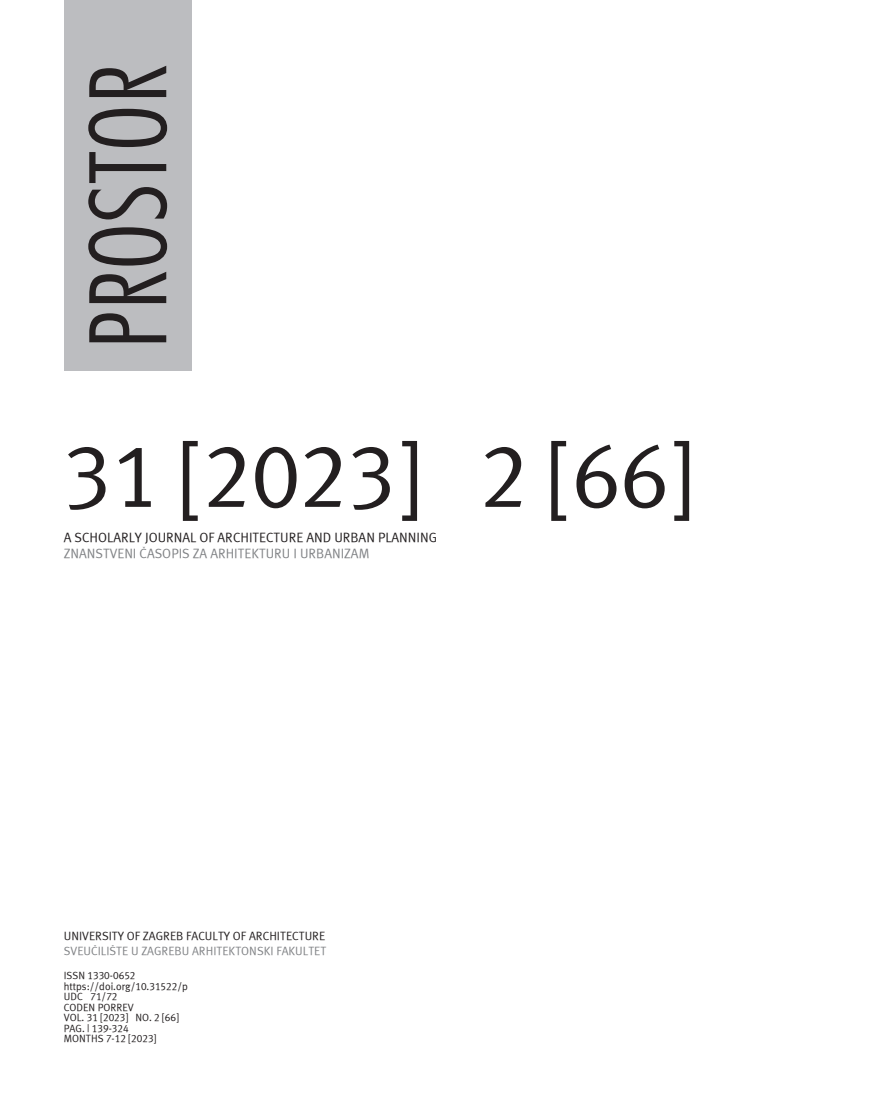
<style>
.page{position:relative;width:893px;height:1106px;background:#fff}
.page>*{position:absolute;margin:0;border:0;box-sizing:border-box;transform-origin:0 0}
.t1{font:300 condensed 108px "A Futura";color:#231f20}
.t2{font:90px "Meta Caps";color:#231f20}
.t3{font:13.5px "Meta Caps";color:#231f20}
.t4{font:13.5px "Meta Caps";color:#808285}
.t5{font:12px "Meta Caps";color:#808285}
.t6{font:12px "Meta Caps";color:#231f20}
.t7{font:10.5px/10.5px "Meta Caps";color:#231f20}
.t8{font:10.5px "Meta";color:#231f20}
.s1{font-family:"Meta Caps"}
</style>
<div class="page">
<div style="left:64px;top:0;width:127px;height:370px;background:#bcbdc0"></div>
<h1 class="t1" style="left:62px;top:350px;width:288px;rotate:-90deg">PROSTOR</h1>
<h2 class="t2" style="left:64px;top:418px;width:629px">31 [2023] 2 [66]</h2>
<p class="t3" style="left:64px;top:528px;width:375px">A SCHOLARLY JOURNAL OF ARCHITECTURE AND URBAN PLANNING</p>
<p class="t4" style="left:64px;top:545px;width:307px">ZNANSTVENI »ASOPIS ZA ARHITEKTURU I URBANIZAM</p>
<p class="t6" style="left:64px;top:928px;width:263px">UNIVERSITY OF ZAGREB FACULTY OF ARCHITECTURE</p>
<p class="t5" style="left:64px;top:942px;width:264px">SVEU»ILI©TE U ZAGREBU ARHITEKTONSKI FAKULTET</p>
<p class="t7" style="left:64px;top:970px;width:73px">ISSN 1330-0652</p>
<p class="t8" style="left:64px;top:979px;width:126px">https://doi.org/<span class="s1">10.31522</span>/p</p>
<p class="t7" style="left:64px;top:991px;width:117px">UDC 71/72<br>CODEN PORREV<br>VOL. 31 [2023] NO. 2 [66]<br>PAG. | 139-324<br>MONTHS 7-12 [2023]</p>
</div>
